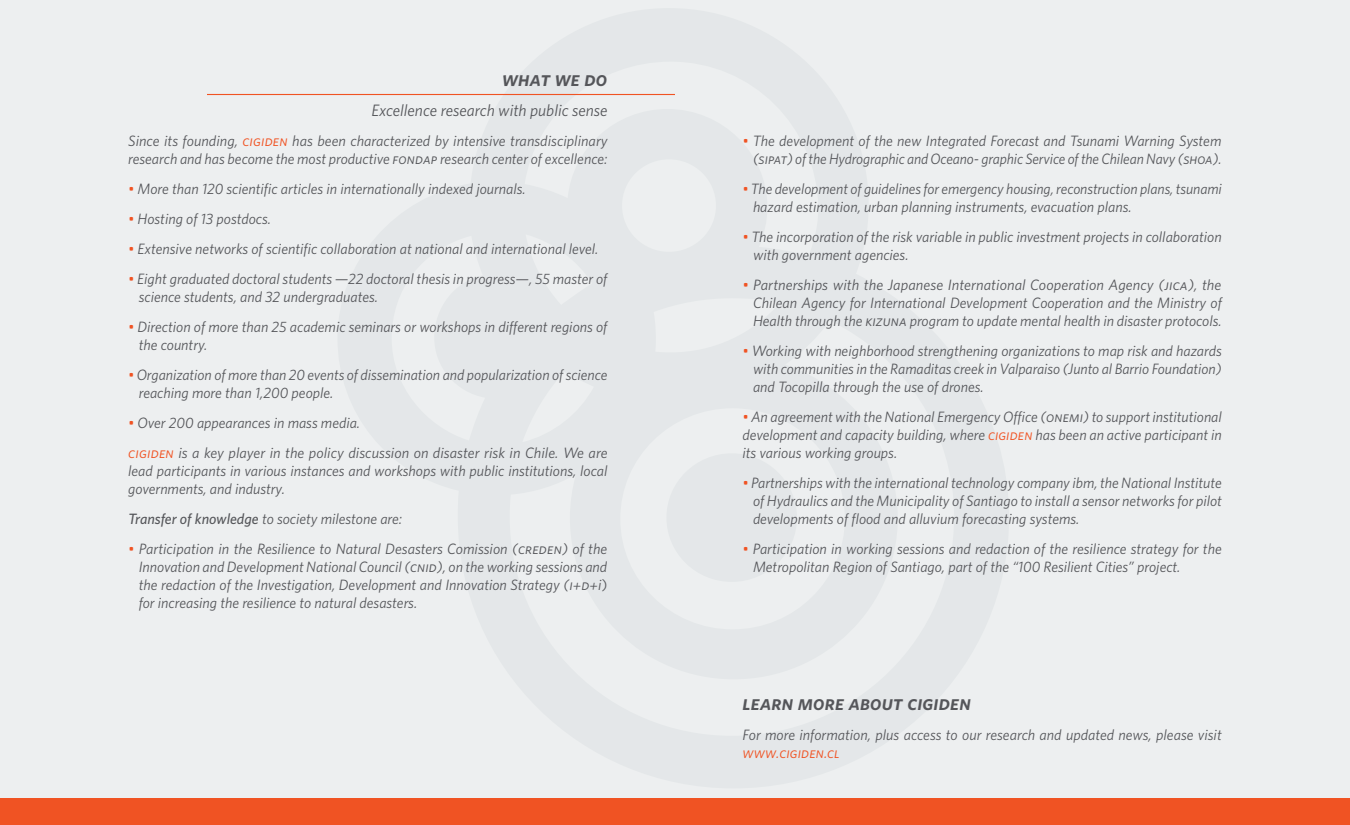
<style>
.page{position:relative;width:1350px;height:825px;background:#edeff0}
.page>*{position:absolute;margin:0;border:0;box-sizing:border-box;transform-origin:0 0}
.t1{font:21px "Whitney Semibold Italic SC";color:#55565a}
.t2{font:italic 16.5px "Whitney";color:#55565a}
.t3{font:italic 15px/18px "Whitney";color:#55565a}
.t4{font:15px "Whitney Book Italic SC";color:#f05323}
.s1{font-family:"Whitney Book Italic SC";font-style:normal;color:#f05323}
.s2{font-family:"Whitney Book Italic SC";font-style:normal}
.s3{color:#f05323}
.s4{font-weight:500}
.s5{font-style:normal}
</style>
<div class="page">
<div style="left:666px;top:453px;width:131px;height:129px;background:#e4e7e9;border-radius:50%"></div>
<hr style="left:207px;top:94px;width:468px;height:1px;background:#f05323">
<div style="left:0;top:799px;width:1350px;height:26px;background:#f05323"></div>
<h1 class="t1" style="left:502px;top:66px;width:107px">what we do</h1>
<p class="t2" style="left:371px;top:100px;width:238px">Excellence research with public sense</p>
<p class="t3" style="left:128px;top:131px;width:481px">Since its founding, <span class="s1">cigiden</span> has been characterized by intensive transdisciplinary research and has become the most productive <span class="s2">fondap</span> research center of excellence:</p>
<p class="t3" style="left:128px;top:179px;width:399px"><span class="s3">•</span> More than 120 scientific articles in internationally indexed journals.</p>
<p class="t3" style="left:128px;top:209px;width:144px"><span class="s3">•</span> Hosting of 13 postdocs.</p>
<p class="t3" style="left:128px;top:239px;width:472px"><span class="s3">•</span> Extensive networks of scientific collaboration at national and international level.</p>
<p class="t3" style="left:139px;top:269px;width:470px;text-indent:-10px"><span class="s3">•</span> Eight graduated doctoral students —22 doctoral thesis in progress—, 55 master of science students, and 32 undergraduates.</p>
<p class="t3" style="left:139px;top:317px;width:470px;text-indent:-10px"><span class="s3">•</span> Direction of more than 25 academic seminars or workshops in different regions of the country.</p>
<p class="t3" style="left:139px;top:365px;width:470px;text-indent:-10px"><span class="s3">•</span> Organization of more than 20 events of dissemination and popularization of science reaching more than 1,200 people.</p>
<p class="t3" style="left:128px;top:407px;width:481px;line-height:30px"><span class="s3">•</span> Over 200 appearances in mass media.<br><span class="s1">cigiden</span> is a key player in the policy discussion on disaster risk in Chile. We are</p>
<p class="t3" style="left:128px;top:461px;width:481px">lead participants in various instances and workshops with public institutions, local governments, and industry.</p>
<p class="t3" style="left:128px;top:509px;width:276px"><span class="s4">Transfer of knowledge</span> to society milestone are:</p>
<p class="t3" style="left:139px;top:539px;width:470px;text-align:justify;text-indent:-10px"><span class="s3">•</span> Participation in the Resilience to Natural Desasters Comission (<span class="s2">creden</span>) of the Innovation and Development National Council (<span class="s2">cnid</span>), on the working sessions and the redaction of the Investigation, Development and Innovation Strategy (<span class="s2">i+d+</span>i<span class="s5">) </span>for increasing the resilience to natural desasters.</p>
<p class="t3" style="left:742px;top:131px;width:481px;text-align:right"><span class="s3">•</span> The development of the new Integrated Forecast and Tsunami Warning System (<span class="s2">sipat</span>) of the Hydrographic and Oceano- graphic Service of the Chilean Navy (<span class="s2">shoa</span>).</p>
<p class="t3" style="left:753px;top:179px;width:470px;text-indent:-10px"><span class="s3">•</span> The development of guidelines for emergency housing, reconstruction plans, tsunami hazard estimation, urban planning instruments, evacuation plans.</p>
<p class="t3" style="left:753px;top:227px;width:470px;text-indent:-10px"><span class="s3">•</span> The incorporation of the risk variable in public investment projects in collaboration with government agencies.</p>
<p class="t3" style="left:753px;top:275px;width:471px;text-align:justify;text-indent:-10px"><span class="s3">•</span> Partnerships with the Japanese International Cooperation Agency (<span class="s2">jica</span>), the Chilean Agency for International Development Cooperation and the Ministry of Health through the <span class="s2">kizuna</span> program to update mental health in disaster protocols.</p>
<p class="t3" style="left:753px;top:341px;width:470px;text-align:justify;text-indent:-10px"><span class="s3">•</span> Working with neighborhood strengthening organizations to map risk and hazards with communities in the Ramaditas creek in Valparaiso (Junto al Barrio Foundation) and Tocopilla through the use of drones.</p>
<p class="t3" style="left:742px;top:407px;width:481px;text-align:justify"><span class="s3">•</span> An agreement with the National Emergency Office (<span class="s2">onemi</span>) to support institutional development and capacity building, where <span class="s1">cigiden</span> has been an active participant in its various working groups.</p>
<p class="t3" style="left:753px;top:473px;width:471px;text-align:justify;text-indent:-10px"><span class="s3">•</span> Partnerships with the international technology company ibm, the National Institute of Hydraulics and the Municipality of Santiago to install a sensor networks for pilot developments of flood and alluvium forecasting systems.</p>
<p class="t3" style="left:753px;top:539px;width:470px;text-indent:-10px"><span class="s3">•</span> Participation in working sessions and redaction of the resilience strategy for the<br>Metropolitan Region of Santiago, part of the “100 Resilient Cities” project.</p>
<h1 class="t1" style="left:742px;top:690px;width:230px">learn more about cigiden</h1>
<p class="t3" style="left:742px;top:725px;width:481px">For more information, plus access to our research and updated news, please visit</p>
<p class="t4" style="left:742px;top:743px;width:99px">www.cigiden.cl</p>
</div>
